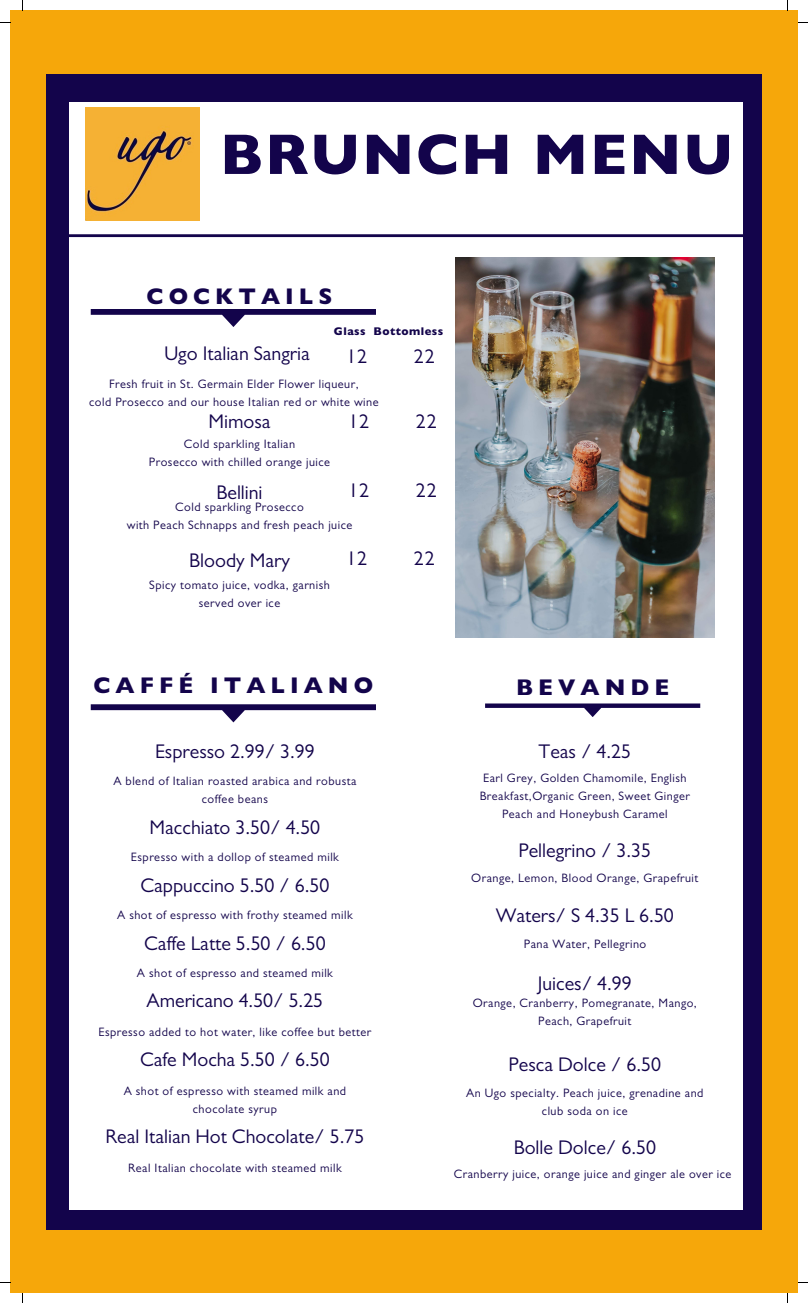
<style>
.page{position:relative;width:808px;height:1303px;background:#fff}
.page>*{position:absolute;margin:0;border:0;box-sizing:border-box;transform-origin:0 0}
.t1{font:800 57.88px "Gill Sans";letter-spacing:.03em;color:#13044b}
.t2{font:800 22.88px "Gill Sans";letter-spacing:.22em;color:#13044b}
.t3{font:19.88px "Gill Sans";color:#13044b}
.t4{font:12.25px/18.4px "Gill Sans";letter-spacing:.04em;color:#13044b;text-align:center}
.t5{font:800 11.25px "Gill Sans";letter-spacing:.04em;color:#13044b}
</style>
<div class="page">
<div style="left:10px;top:10px;width:788px;height:1283px;background:#f6a70a"></div>
<div style="left:47px;top:74px;width:715px;height:1155px;background:#13044b"></div>
<div style="left:69px;top:102px;width:673px;height:1107px;background:#fff"></div>
<hr style="left:64px;top:234px;width:679px;height:3px;background:#13044b">
<img style="left:86px;top:107px;width:113px;height:113px">
<img style="left:455px;top:258px;width:259px;height:380px">
<svg style="left:91px;top:704px;width:285px;height:18px"></svg>
<svg style="left:485px;top:703px;width:215px;height:14px"></svg>
<svg style="left:91px;top:309px;width:285px;height:18px"></svg>
<p class="t1" style="left:220px;top:134px;width:515px">BRUNCH MENU</p>
<p class="t2" style="left:147px;top:289px;width:187px">COCKTAILS</p>
<p class="t3" style="left:164px;top:346px;width:147px">Ugo Italian Sangria</p>
<p class="t5" style="left:334px;top:327px;width:111px">Glass Bottomless</p>
<p class="t3" style="left:346px;top:350px;width:22px">12</p>
<p class="t3" style="left:414px;top:350px;width:22px">22</p>
<p class="t4" style="left:109px;top:376px;width:251px">Fresh fruit in St. Germain Elder Flower liqueur,</p>
<p class="t4" style="left:89px;top:394px;width:291px">cold Prosecco and our house Italian red or white wine</p>
<p class="t3" style="left:208px;top:414px;width:64px">Mimosa</p>
<p class="t3" style="left:348px;top:415px;width:22px">12</p>
<p class="t3" style="left:416px;top:415px;width:22px">22</p>
<p class="t4" style="left:184px;top:436px;width:113px">Cold sparkling Italian</p>
<p class="t4" style="left:149px;top:454px;width:183px">Prosecco with chilled orange juice</p>
<p class="t4" style="left:175px;top:500px;width:130px">Cold sparkling Prosecco</p>
<p class="t4" style="left:127px;top:517px;width:227px">with Peach Schnapps and fresh peach juice</p>
<p class="t3" style="left:348px;top:484px;width:22px">12</p>
<p class="t3" style="left:416px;top:484px;width:22px">22</p>
<p class="t3" style="left:216px;top:485px;width:48px">Bellini</p>
<p class="t3" style="left:189px;top:553px;width:102px">Bloody Mary</p>
<p class="t4" style="left:149px;top:578px;width:182px;line-height:17.8px">Spicy tomato juice, vodka, garnish served over ice</p>
<p class="t3" style="left:346px;top:551px;width:22px">12</p>
<p class="t3" style="left:414px;top:551px;width:22px">22</p>
<p class="t2" style="left:93px;top:677px;width:281px">CAFFÉ ITALIANO</p>
<p class="t3" style="left:155px;top:744px;width:161px">Espresso 2.99/ 3.99</p>
<p class="t4" style="left:113px;top:773px;width:244px">A blend of Italian roasted arabica and robusta coffee beans</p>
<p class="t3" style="left:149px;top:820px;width:172px">Macchiato 3.50/ 4.50</p>
<p class="t4" style="left:131px;top:850px;width:209px">Espresso with a dollop of steamed milk</p>
<p class="t3" style="left:140px;top:878px;width:190px">Cappuccino 5.50 / 6.50</p>
<p class="t4" style="left:117px;top:907px;width:237px">A shot of espresso with frothy steamed milk</p>
<p class="t3" style="left:144px;top:936px;width:183px">Caffe Latte 5.50 / 6.50</p>
<p class="t4" style="left:137px;top:965px;width:197px">A shot of espresso and steamed milk</p>
<p class="t3" style="left:147px;top:993px;width:178px">Americano 4.50/ 5.25</p>
<p class="t4" style="left:98px;top:1024px;width:274px">Espresso added to hot water, like coffee but better</p>
<p class="t3" style="left:140px;top:1052px;width:191px">Cafe Mocha 5.50 / 6.50</p>
<p class="t4" style="left:124px;top:1083px;width:224px">A shot of espresso with steamed milk and chocolate syrup</p>
<p class="t3" style="left:106px;top:1129px;width:260px">Real Italian Hot Chocolate/ 5.75</p>
<p class="t4" style="left:128px;top:1160px;width:215px">Real Italian chocolate with steamed milk</p>
<p class="t2" style="left:516px;top:679px;width:155px">BEVANDE</p>
<p class="t3" style="left:538px;top:744px;width:94px">Teas / 4.25</p>
<p class="t4" style="left:479px;top:770px;width:212px">Earl Grey, Golden Chamomile, English<br>Breakfast,Organic Green, Sweet Ginger<br>Peach and Honeybush Caramel</p>
<p class="t3" style="left:518px;top:843px;width:134px">Pellegrino / 3.35</p>
<p class="t4" style="left:471px;top:870px;width:228px">Orange, Lemon, Blood Orange, Grapefruit</p>
<p class="t3" style="left:496px;top:908px;width:179px">Waters/ S 4.35 L 6.50</p>
<p class="t4" style="left:524px;top:936px;width:124px">Pana Water, Pellegrino</p>
<p class="t3" style="left:538px;top:976px;width:95px">Juices/ 4.99</p>
<p class="t4" style="left:472px;top:995px;width:226px">Orange, Cranberry, Pomegranate, Mango,<br>Peach, Grapefruit</p>
<p class="t3" style="left:508px;top:1057px;width:154px">Pesca Dolce / 6.50</p>
<p class="t4" style="left:466px;top:1085px;width:239px">An Ugo specialty. Peach juice, grenadine and</p>
<p class="t4" style="left:542px;top:1103px;width:87px">club soda on ice</p>
<p class="t3" style="left:513px;top:1140px;width:144px">Bolle Dolce/ 6.50</p>
<p class="t4" style="left:454px;top:1166px;width:279px">Cranberry juice, orange juice and ginger ale over ice</p>
</div>
